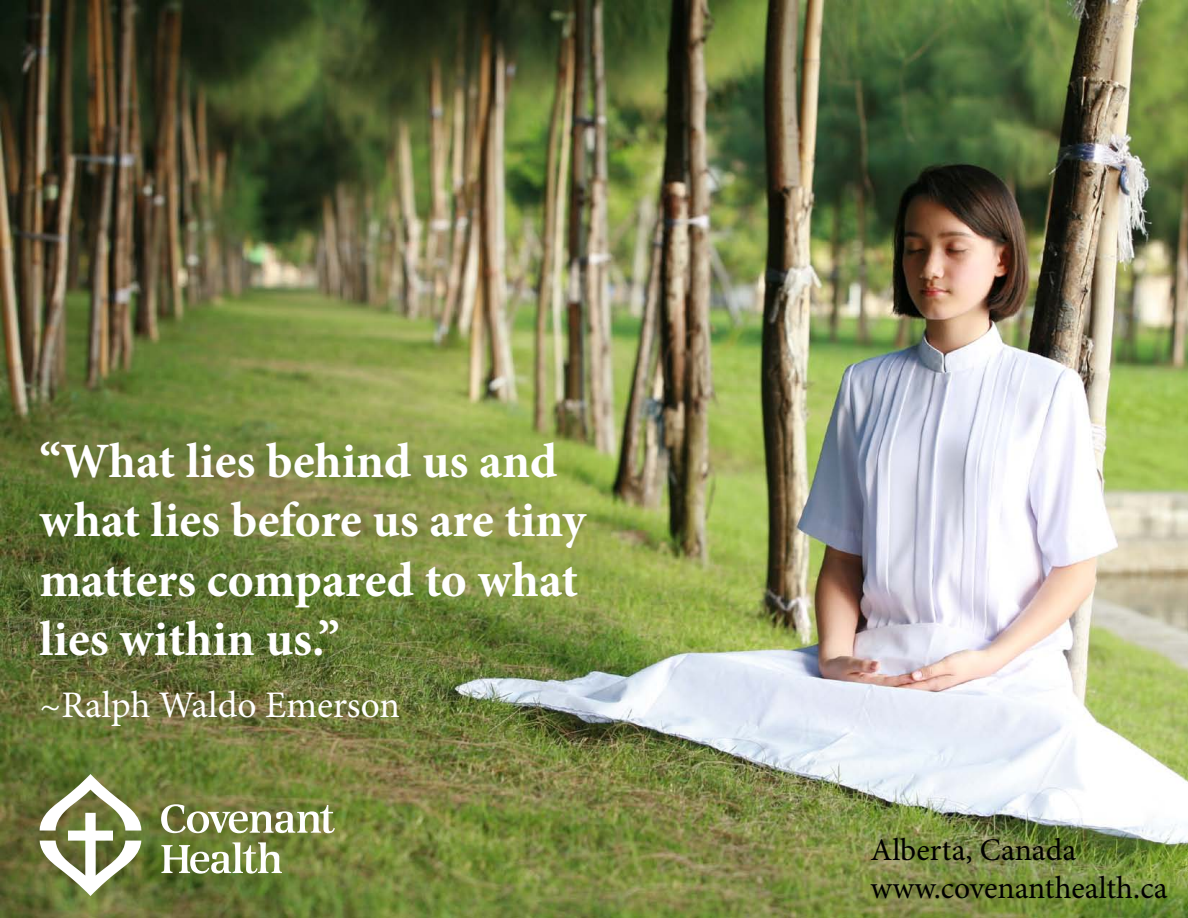
<style>
.page{position:relative;width:1188px;height:918px;background:#fff}
.page>*{position:absolute;margin:0;border:0;box-sizing:border-box;transform-origin:0 0}
.t1{font:700 49.5px/59.4px "Minion Pro";color:#fff}
.t2{font:37.5px "Minion Pro";color:#fff}
.t3{font:31.5px/37.8px "Minion Pro";color:#000}
</style>
<div class="page">
<img style="left:0;top:0;width:1188px;height:918px">
<svg style="left:40px;top:774px;width:101px;height:122px"></svg>
<svg style="left:161px;top:842px;width:121px;height:32px"></svg>
<svg style="left:161px;top:804px;width:174px;height:29px"></svg>
<p class="t1" style="left:40px;top:431px;width:548px">“What lies behind us and what lies before us are tiny matters compared to what lies within us.”</p>
<p class="t2" style="left:40px;top:680px;width:362px">~Ralph Waldo Emerson</p>
<p class="t3" style="left:871px;top:831px;width:298px">Alberta, Canada www.covenanthealth.ca</p>
</div>
